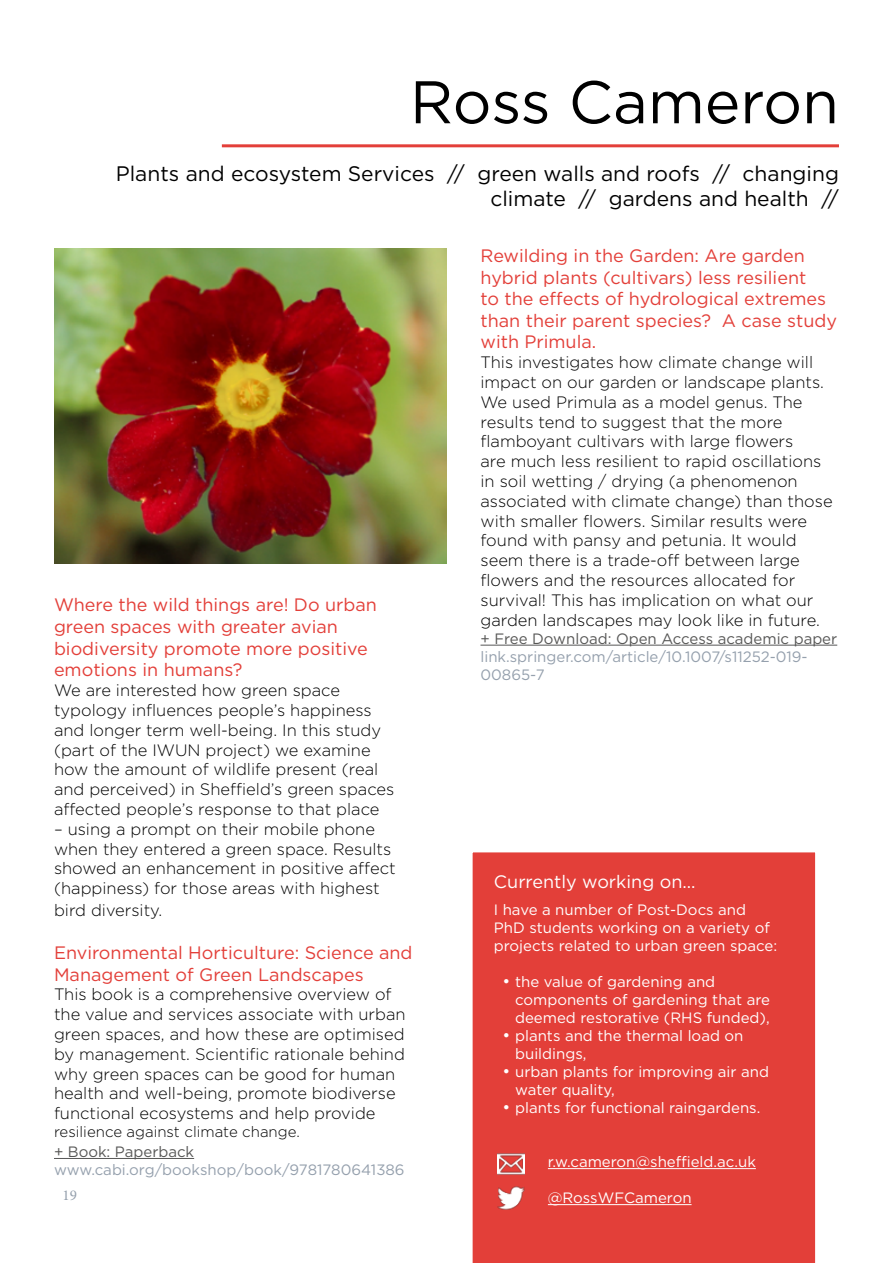
<style>
.page{position:relative;width:893px;height:1263px;background:#fff}
.page>*{position:absolute;margin:0;border:0;box-sizing:border-box;transform-origin:0 0}
.t1{font:60px "Gotham";color:#000}
.t2{font:21px/25.2px "Gotham";color:#000;text-align:right}
.t3{font:18px/21.6px "Gotham";color:#e33f39}
.t4{font:18px "Gotham";color:#fff}
.t5{font:300 16.5px/19.8px "Gotham";color:#000}
.t6{font:15px/18px "Gotham";color:#fff}
.t7{font:15px/18px "Gotham";color:#95a0ad}
.t8{font:15px "Gotham";color:#575756}
.t9{font:300 15px "Gotham";color:#000}
.t10{font:15px "Minion Pro";color:#95a0ad}
.s1{font-size:16.5px}
</style>
<div class="page">
<hr style="left:54px;top:1158px;width:140px;height:1px;background:#575756">
<img style="left:54px;top:248px;width:392px;height:315px">
<div style="left:472px;top:852px;width:344px;height:411px;background:#e33f39"></div>
<hr style="left:222px;top:144px;width:617px;height:3px;background:#e33f39">
<img style="left:497px;top:1150px;width:27px;height:28px">
<img style="left:497px;top:1184px;width:27px;height:28px">
<hr style="left:480px;top:645px;width:357px;height:1px;background:#575756">
<h1 class="t1" style="left:410px;top:64px;width:431px">Ross Cameron</h1>
<p class="t2" style="left:116px;top:160px;width:725px">Plants and ecosystem Services // green walls and roofs // changing climate // gardens and health //</p>
<p class="t3" style="left:54px;top:594px;width:324px">Where the wild things are! Do urban green spaces with greater avian biodiversity promote more positive emotions in humans?</p>
<p class="t5" style="left:54px;top:680px;width:342px">We are interested how green space typology influences people’s happiness and longer term well-being. In this study (part of the IWUN project) we examine how the amount of wildlife present (real and perceived) in Sheffield’s green spaces affected people’s response to that place</p>
<p class="t5" style="left:54px;top:818px;width:343px">– using a prompt on their mobile phone when they entered a green space. Results showed an enhancement in positive affect (happiness) for those areas with highest</p>
<p class="t5" style="left:54px;top:899px;width:110px">bird diversity.</p>
<p class="t3" style="left:54px;top:941px;width:360px">Environmental Horticulture: Science and<br>Management of Green Landscapes</p>
<p class="t5" style="left:54px;top:984px;width:353px">This book is a comprehensive overview of the value and services associate with urban green spaces, and how these are optimised by management. Scientific rationale behind why green spaces can be good for human health and well-being, promote biodiverse functional ecosystems and help provide</p>
<p class="t9" style="left:54px;top:1122px;width:247px">resilience against climate change.</p>
<p class="t8" style="left:54px;top:1142px;width:142px">+ Book: Paperback</p>
<p class="t7" style="left:54px;top:1160px;width:352px">www.cabi.org/bookshop/book/9781780641386</p>
<p class="t10" style="left:63px;top:1185px;width:16px">19</p>
<p class="t3" style="left:480px;top:244px;width:358px">Rewilding in the Garden: Are garden hybrid plants (cultivars) less resilient<br>to the effects of hydrological extremes than their parent species? A case study with Primula.</p>
<p class="t5" style="left:480px;top:352px;width:354px">This investigates how climate change will impact on our garden or landscape plants.<br>We used Primula as a model genus. The results tend to suggest that the more flamboyant cultivars with large flowers<br>are much less resilient to rapid oscillations in soil wetting / drying (a phenomenon associated with climate change) than those with smaller flowers. Similar results were found with pansy and petunia. It would seem there is a trade-off between large flowers and the resources allocated for survival! This has implication on what our garden landscapes may look like in future.</p>
<p class="t8" style="left:480px;top:629px;width:358px">+ Free Download: Open Access academic paper</p>
<p class="t7" style="left:480px;top:647px;width:329px">link.springer.com/article/10.1007/s11252-019-<br>00865-7</p>
<p class="t4" style="left:494px;top:870px;width:203px">Currently working on...</p>
<p class="t6" style="left:494px;top:900px;width:285px">I have a number of Post-Docs and<br>PhD students working on a variety of projects related to urban green space:</p>
<p class="t6" style="left:515px;top:972px;width:256px;text-indent:-13px"><span class="s1">•</span> the value of gardening and components of gardening that are deemed restorative (RHS funded),</p>
<p class="t6" style="left:515px;top:1026px;width:230px;text-indent:-13px"><span class="s1">•</span> plants and the thermal load on buildings,</p>
<p class="t6" style="left:515px;top:1062px;width:255px;text-indent:-13px"><span class="s1">•</span> urban plants for improving air and water quality,</p>
<p class="t6" style="left:502px;top:1098px;width:260px"><span class="s1">•</span> plants for functional raingardens.</p>
<p class="t6" style="left:548px;top:1152px;width:209px">r.w.cameron@sheffield.ac.uk</p>
<p class="t6" style="left:548px;top:1188px;width:145px">@RossWFCameron</p>
</div>
